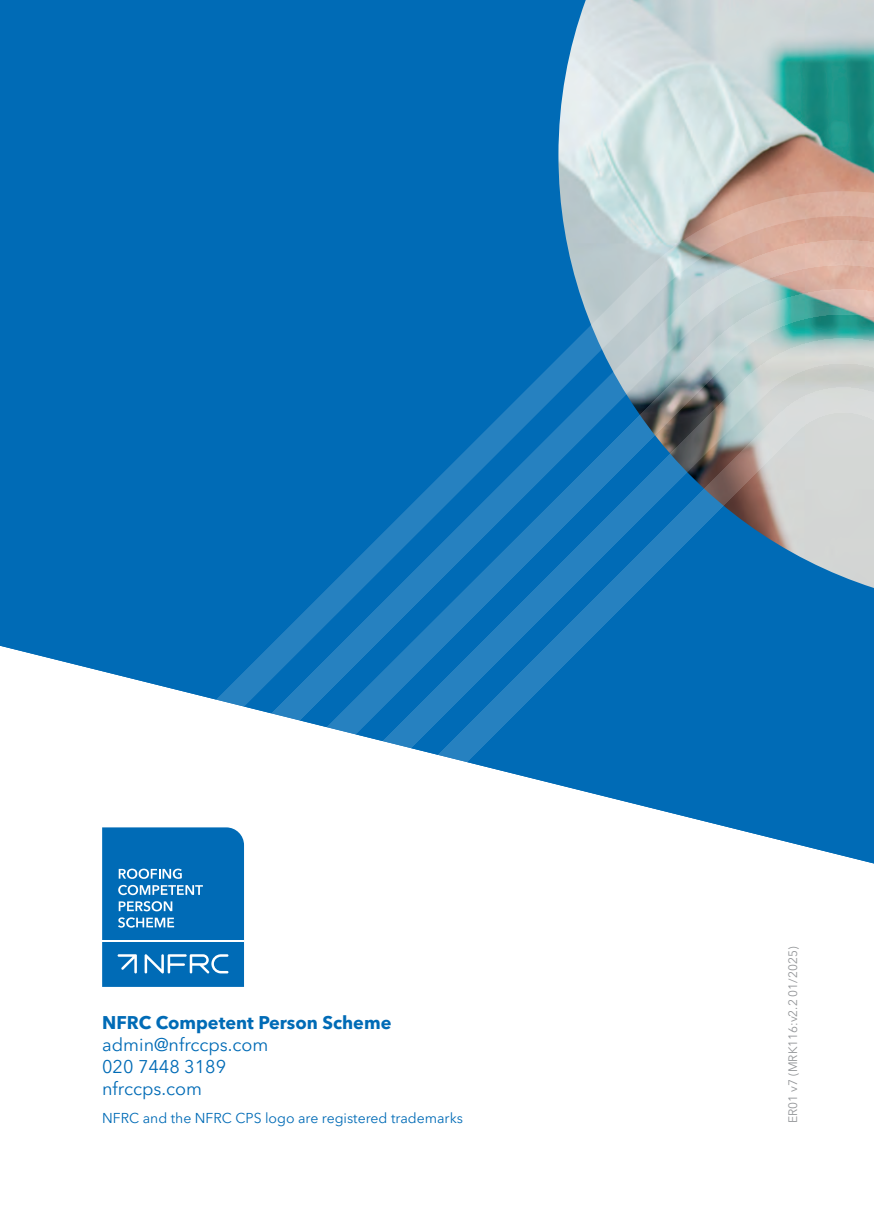
<style>
.page{position:relative;width:874px;height:1225px;background:#fff}
.page>*{position:absolute;margin:0;border:0;box-sizing:border-box;transform-origin:0 0}
.t1{font:700 18px/22px "Avenir Next W1 G";color:#006bb6}
.t2{font:18px "Avenir Next W1 G";color:#006bb6}
.t3{font:14px "Avenir Next W1 G";color:#006bb6}
.t4{font:12px "Avenir Next W1 G";color:#939598}
.s1{font-weight:400}
</style>
<div class="page">
<div style="left:0;top:0;width:558px;height:661px;background:#006bb6"></div>
<img style="left:558px;top:0;width:315px;height:185px">
<svg style="left:60px;top:185px;width:813px;height:493px;background:#267bb6"></svg>
<svg style="left:129px;top:217px;width:744px;height:478px;background:#327fb5"></svg>
<svg style="left:198px;top:271px;width:675px;height:442px;background:#2e82b9"></svg>
<svg style="left:268px;top:325px;width:605px;height:405px;background:#3487bc"></svg>
<svg style="left:337px;top:379px;width:536px;height:485px;background:#418cc0"></svg>
<svg style="left:102px;top:827px;width:142px;height:160px;background:#1879bd"></svg>
<p class="t1" style="left:102px;top:1010px;width:290px">NFRC Competent Person Scheme <span class="s1">admin@nfrccps.com</span></p>
<p class="t2" style="left:102px;top:1052px;width:125px">020 7448 3189</p>
<p class="t2" style="left:102px;top:1074px;width:101px">nfrccps.com</p>
<p class="t3" style="left:102px;top:1106px;width:362px">NFRC and the NFRC CPS logo are registered trademarks</p>
<p class="t4" style="left:783px;top:1123px;width:178px;rotate:-90deg">ER01 v7 (MRK116:v2.2 01/2025)</p>
</div>
